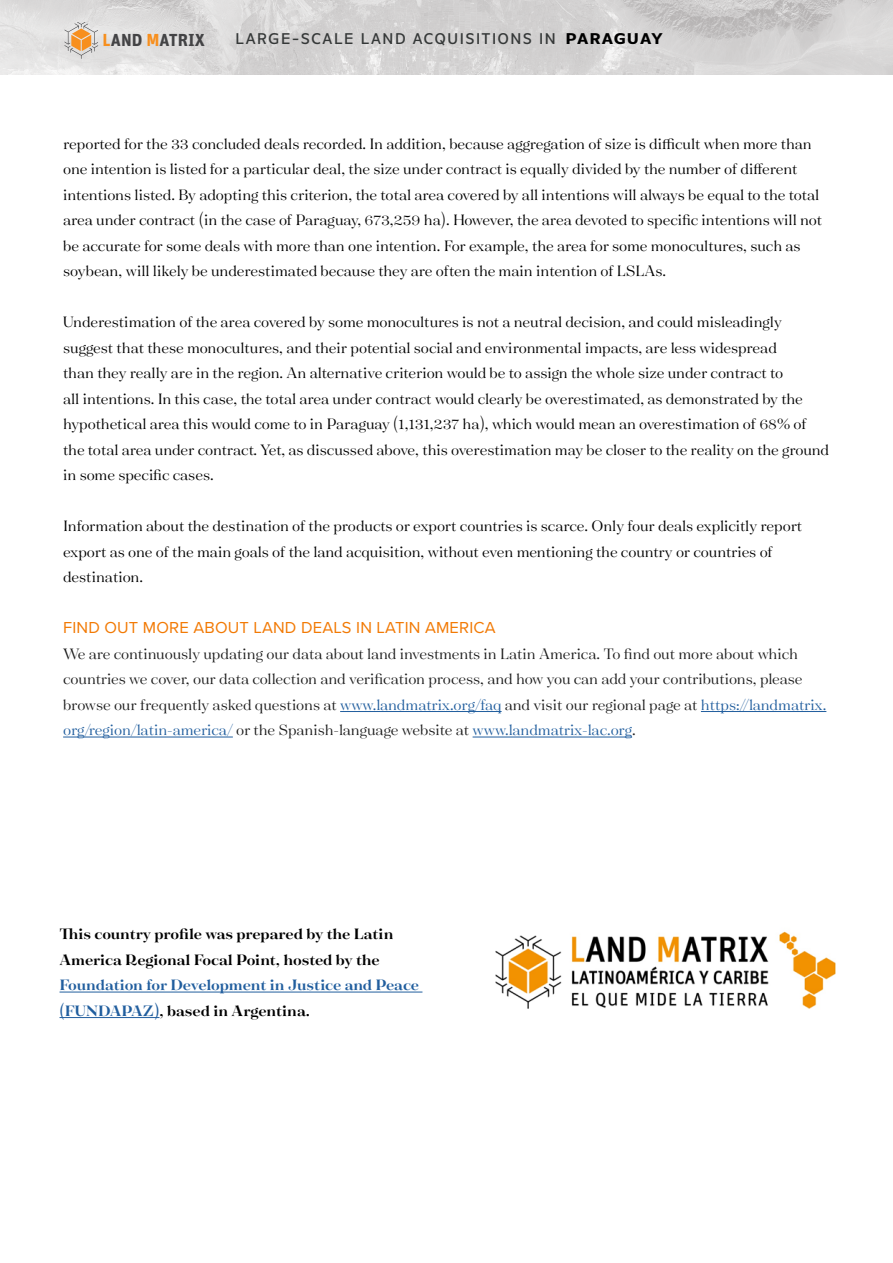
<style>
.page{position:relative;width:893px;height:1263px;background:#fff}
.page>*{position:absolute;margin:0;border:0;box-sizing:border-box;transform-origin:0 0}
.t1{font:700 17.55px "Unit";color:#434345}
.t2{font:16.5px/25.5px "Tenez";letter-spacing:-.005em;color:#000}
.t3{font:16.5px/25.5px "Tenez";color:#1c1c1c}
.t4{font:700 16.5px/25.5px "Tenez";letter-spacing:-.005em;color:#000}
.t5{font:700 16.5px/25.5px "Tenez";color:#215e9e}
.t6{font:16.5px "Proxima Nova";letter-spacing:.01em;color:#f27a05}
.t7{font:500 16.5px "Basic Gothic Pro";letter-spacing:.06em;color:#353838}
.t8{font:700 16.5px "Basic Gothic Pro";letter-spacing:.05em;color:#000}
.s1{color:#f78f1e}
.s2{color:#215e9e}
.s3{color:#000}
</style>
<div class="page">
<img style="left:0;top:0;width:893px;height:75px">
<svg style="left:65px;top:22px;width:33px;height:37px"></svg>
<hr style="left:60px;top:992px;width:362px;height:1px;background:#215e9e">
<hr style="left:60px;top:1017px;width:100px;height:1px;background:#215e9e">
<hr style="left:340px;top:711px;width:162px;height:1px;background:#215e9e">
<hr style="left:701px;top:711px;width:125px;height:1px;background:#215e9e">
<hr style="left:63px;top:737px;width:170px;height:1px;background:#215e9e">
<hr style="left:473px;top:737px;width:159px;height:1px;background:#215e9e">
<img style="left:495px;top:931px;width:341px;height:78px">
<p class="t1" style="left:103px;top:29px;width:104px"><span class="s1">L</span>AND <span class="s1">M</span>ATRIX</p>
<p class="t7" style="left:235px;top:29px;width:322px">LARGE-SCALE LAND ACQUISITIONS IN</p>
<p class="t8" style="left:565px;top:29px;width:99px">PARAGUAY</p>
<p class="t2" style="left:63px;top:130px;width:761px">reported for the 33 concluded deals recorded. In addition, because aggregation of size is difficult when more than one intention is listed for a particular deal, the size under contract is equally divided by the number of different intentions listed. By adopting this criterion, the total area covered by all intentions will always be equal to the total area under contract (in the case of Paraguay, 673,259 ha). However, the area devoted to specific intentions will not be accurate for some deals with more than one intention. For example, the area for some monocultures, such as soybean, will likely be underestimated because they are often the main intention of LSLAs.</p>
<p class="t2" style="left:63px;top:309px;width:767px">Underestimation of the area covered by some monocultures is not a neutral decision, and could misleadingly suggest that these monocultures, and their potential social and environmental impacts, are less widespread<br>than they really are in the region. An alternative criterion would be to assign the whole size under contract to<br>all intentions. In this case, the total area under contract would clearly be overestimated, as demonstrated by the hypothetical area this would come to in Paraguay (1,131,237 ha), which would mean an overestimation of 68% of the total area under contract. Yet, as discussed above, this overestimation may be closer to the reality on the ground in some specific cases.</p>
<p class="t2" style="left:63px;top:513px;width:741px">Information about the destination of the products or export countries is scarce. Only four deals explicitly report export as one of the main goals of the land acquisition, without even mentioning the country or countries of destination.</p>
<p class="t6" style="left:63px;top:615px;width:434px">FIND OUT MORE ABOUT LAND DEALS IN LATIN AMERICA</p>
<p class="t3" style="left:63px;top:640px;width:765px">We are continuously updating our data about land investments in Latin America. To find out more about which countries we cover, our data collection and verification process, and how you can add your contributions, please browse our frequently asked questions at <span class="s2">www.landmatrix.org/faq</span> and visit our regional page at <span class="s2">https://landmatrix. org/region/latin-america/</span> or the Spanish-language website at <span class="s2">www.landmatrix-lac.org</span>.</p>
<p class="t4" style="left:60px;top:921px;width:335px">This country profile was prepared by the Latin<br>America Regional Focal Point, hosted by the</p>
<p class="t5" style="left:60px;top:972px;width:361px">Foundation for Development in Justice and Peace (FUNDAPAZ)<span class="s3">, based in Argentina.</span></p>
</div>
